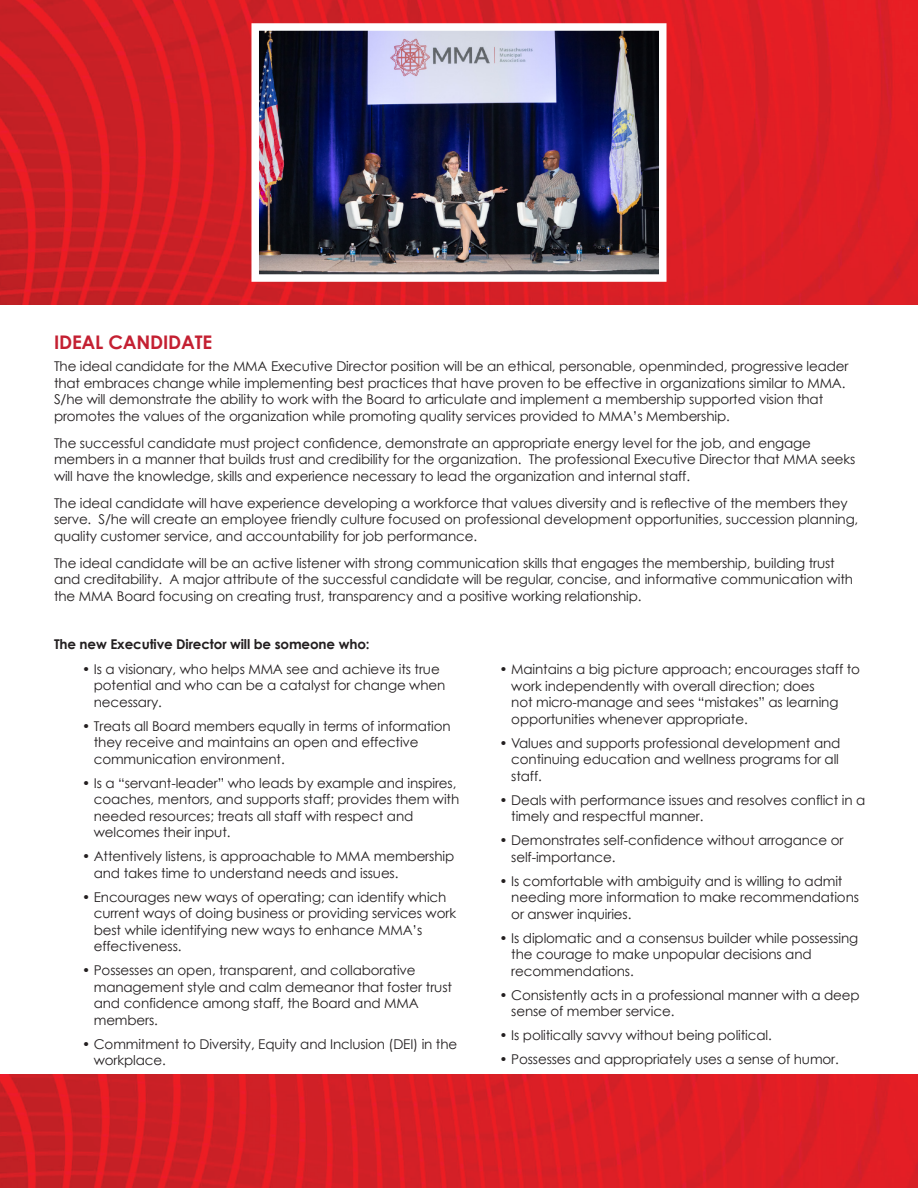
<style>
.page{position:relative;width:918px;height:1188px;background:#fff}
.page>*{position:absolute;margin:0;border:0;box-sizing:border-box;transform-origin:0 0}
.t1{font:700 18.75px "Century Gothic";letter-spacing:-.01em;color:#c42032}
.t2{font:13.5px/16.5px "Century Gothic";letter-spacing:-.01em;color:#231f20}
.t3{font:700 13.5px "Century Gothic";letter-spacing:-.01em;color:#231f20}
</style>
<div class="page">
<img style="left:0;top:0;width:918px;height:305px">
<img style="left:260px;top:32px;width:398px;height:241px">
<div style="left:251px;top:23px;width:416px;height:259px;border:8px solid #fff"></div>
<img style="left:0;top:1074px;width:918px;height:114px">
<h1 class="t1" style="left:54px;top:330px;width:160px">IDEAL CANDIDATE</h1>
<p class="t2" style="left:54px;top:358px;width:796px">The ideal candidate for the MMA Executive Director position will be an ethical, personable, openminded, progressive leader that embraces change while implementing best practices that have proven to be effective in organizations similar to MMA.<br>S/he will demonstrate the ability to work with the Board to articulate and implement a membership supported vision that promotes the values of the organization while promoting quality services provided to MMA’s Membership.</p>
<p class="t2" style="left:54px;top:435px;width:803px">The successful candidate must project confidence, demonstrate an appropriate energy level for the job, and engage members in a manner that builds trust and credibility for the organization. The professional Executive Director that MMA seeks will have the knowledge, skills and experience necessary to lead the organization and internal staff.</p>
<p class="t2" style="left:54px;top:495px;width:806px">The ideal candidate will have experience developing a workforce that values diversity and is reflective of the members they serve. S/he will create an employee friendly culture focused on professional development opportunities, succession planning, quality customer service, and accountability for job performance.</p>
<p class="t2" style="left:54px;top:555px;width:801px">The ideal candidate will be an active listener with strong communication skills that engages the membership, building trust and creditability. A major attribute of the successful candidate will be regular, concise, and informative communication with the MMA Board focusing on creating trust, transparency and a positive working relationship.</p>
<p class="t3" style="left:54px;top:636px;width:317px">The new Executive Director will be someone who:</p>
<p class="t2" style="left:94px;top:660px;width:353px;text-indent:-12px">• Is a visionary, who helps MMA see and achieve its true potential and who can be a catalyst for change when necessary.</p>
<p class="t2" style="left:94px;top:717px;width:358px;text-indent:-12px">• Treats all Board members equally in terms of information they receive and maintains an open and effective communication environment.</p>
<p class="t2" style="left:94px;top:774px;width:367px;text-indent:-12px">• Is a “servant-leader” who leads by example and inspires, coaches, mentors, and supports staff; provides them with needed resources; treats all staff with respect and welcomes their input.</p>
<p class="t2" style="left:94px;top:848px;width:362px;text-indent:-12px">• Attentively listens, is approachable to MMA membership and takes time to understand needs and issues.</p>
<p class="t2" style="left:94px;top:888px;width:364px;text-indent:-12px">• Encourages new ways of operating; can identify which current ways of doing business or providing services work best while identifying new ways to enhance MMA’s effectiveness.</p>
<p class="t2" style="left:94px;top:962px;width:360px;text-indent:-12px">• Possesses an open, transparent, and collaborative management style and calm demeanor that foster trust and confidence among staff, the Board and MMA members.</p>
<p class="t2" style="left:94px;top:1035px;width:365px;text-indent:-12px">• Commitment to Diversity, Equity and Inclusion (DEI) in the workplace.</p>
<p class="t2" style="left:511px;top:661px;width:350px;text-indent:-12px">• Maintains a big picture approach; encourages staff to work independently with overall direction; does<br>not micro-manage and sees “mistakes” as learning opportunities whenever appropriate.</p>
<p class="t2" style="left:511px;top:734px;width:331px;text-align:justify;text-indent:-12px">• Values and supports professional development and continuing education and wellness programs for all staff.</p>
<p class="t2" style="left:511px;top:791px;width:356px;text-indent:-12px">• Deals with performance issues and resolves conflict in a timely and respectful manner.</p>
<p class="t2" style="left:511px;top:832px;width:334px;text-indent:-12px">• Demonstrates self-confidence without arrogance or self-importance.</p>
<p class="t2" style="left:511px;top:872px;width:349px;text-indent:-12px">• Is comfortable with ambiguity and is willing to admit needing more information to make recommendations or answer inquiries.</p>
<p class="t2" style="left:511px;top:929px;width:348px;text-indent:-12px">• Is diplomatic and a consensus builder while possessing the courage to make unpopular decisions and recommendations.</p>
<p class="t2" style="left:511px;top:986px;width:350px;text-indent:-12px">• Consistently acts in a professional manner with a deep sense of member service.</p>
<p class="t2" style="left:500px;top:1027px;width:274px">• Is politically savvy without being political.</p>
<p class="t2" style="left:500px;top:1051px;width:341px">• Possesses and appropriately uses a sense of humor.</p>
</div>
